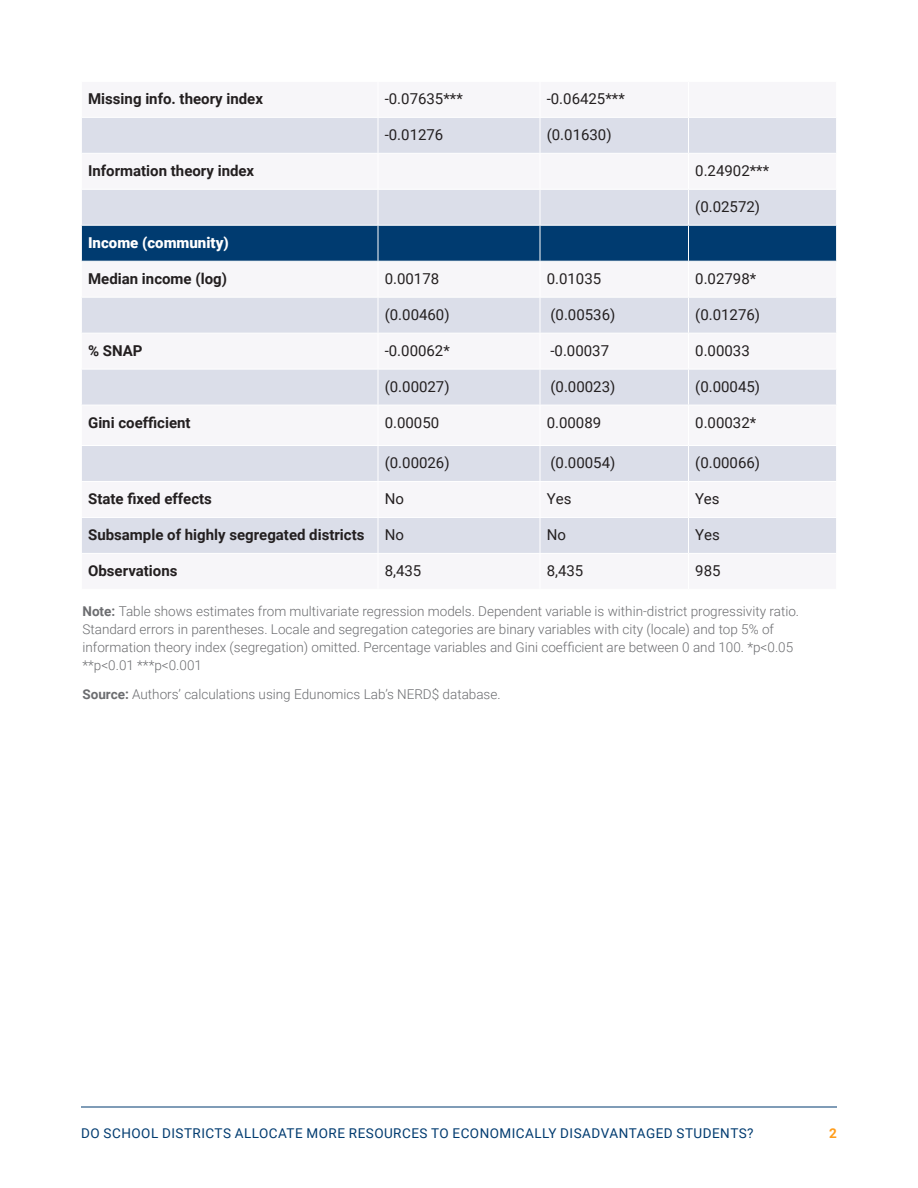
<style>
.page{position:relative;width:918px;height:1188px;background:#fff}
.page>*{position:absolute;margin:0;border:0;box-sizing:border-box;transform-origin:0 0}
.Body_10_14{font:15px "Roboto";color:#231f20}
.Body_10_14-2{font:700 15px "Roboto";color:#231f20}
.Body_10_14-3{font:900 15px "Roboto";color:#fff}
.Source___Notes{font:300 13.5px/18px "Roboto";color:#6c6d70}
.t1{font:13.5px "Roboto";letter-spacing:.035em;color:#003b70}
.t2{font:700 13.5px "Roboto";color:#ff9d1b}
.s1{font-weight:700}
</style>
<div class="page">
<hr style="left:81px;top:1107px;width:756px;height:1px;background:#003b70">
<svg style="left:82px;top:118px;width:754px;height:435px;fill:#dbdee9"></svg>
<div style="left:82px;top:226px;width:754px;height:35px;background:#003b70"></div>
<hr style="left:378px;top:118px;width:1px;height:35px;background:#fff">
<hr style="left:540px;top:118px;width:1px;height:35px;background:#fff">
<hr style="left:688px;top:118px;width:1px;height:35px;background:#fff">
<hr style="left:81px;top:153px;width:297px;height:1px;background:#fff">
<hr style="left:378px;top:153px;width:162px;height:1px;background:#fff">
<hr style="left:378px;top:154px;width:1px;height:35px;background:#fff">
<hr style="left:540px;top:153px;width:148px;height:1px;background:#fff">
<hr style="left:540px;top:154px;width:1px;height:35px;background:#fff">
<hr style="left:688px;top:153px;width:149px;height:1px;background:#fff">
<hr style="left:688px;top:154px;width:1px;height:35px;background:#fff">
<hr style="left:81px;top:189px;width:297px;height:1px;background:#fff">
<hr style="left:378px;top:189px;width:162px;height:1px;background:#fff">
<hr style="left:378px;top:190px;width:1px;height:35px;background:#fff">
<hr style="left:540px;top:189px;width:148px;height:1px;background:#fff">
<hr style="left:540px;top:190px;width:1px;height:35px;background:#fff">
<hr style="left:688px;top:189px;width:149px;height:1px;background:#fff">
<hr style="left:688px;top:190px;width:1px;height:35px;background:#fff">
<hr style="left:81px;top:225px;width:297px;height:1px;background:#fff">
<hr style="left:378px;top:225px;width:162px;height:1px;background:#fff">
<hr style="left:378px;top:226px;width:1px;height:35px;background:#fff">
<hr style="left:540px;top:225px;width:148px;height:1px;background:#fff">
<hr style="left:540px;top:226px;width:1px;height:35px;background:#fff">
<hr style="left:688px;top:225px;width:149px;height:1px;background:#fff">
<hr style="left:688px;top:226px;width:1px;height:35px;background:#fff">
<hr style="left:81px;top:261px;width:297px;height:1px;background:#fff">
<hr style="left:378px;top:261px;width:162px;height:1px;background:#fff">
<hr style="left:378px;top:262px;width:1px;height:35px;background:#fff">
<hr style="left:540px;top:261px;width:148px;height:1px;background:#fff">
<hr style="left:540px;top:262px;width:1px;height:35px;background:#fff">
<hr style="left:688px;top:261px;width:149px;height:1px;background:#fff">
<hr style="left:688px;top:262px;width:1px;height:35px;background:#fff">
<hr style="left:81px;top:297px;width:297px;height:1px;background:#fff">
<hr style="left:378px;top:297px;width:162px;height:1px;background:#fff">
<hr style="left:378px;top:298px;width:1px;height:35px;background:#fff">
<hr style="left:540px;top:297px;width:148px;height:1px;background:#fff">
<hr style="left:540px;top:298px;width:1px;height:35px;background:#fff">
<hr style="left:688px;top:297px;width:149px;height:1px;background:#fff">
<hr style="left:688px;top:298px;width:1px;height:35px;background:#fff">
<hr style="left:81px;top:333px;width:297px;height:1px;background:#fff">
<hr style="left:378px;top:333px;width:162px;height:1px;background:#fff">
<hr style="left:378px;top:334px;width:1px;height:35px;background:#fff">
<hr style="left:540px;top:333px;width:148px;height:1px;background:#fff">
<hr style="left:540px;top:334px;width:1px;height:35px;background:#fff">
<hr style="left:688px;top:333px;width:149px;height:1px;background:#fff">
<hr style="left:688px;top:334px;width:1px;height:35px;background:#fff">
<hr style="left:81px;top:369px;width:297px;height:1px;background:#fff">
<hr style="left:378px;top:369px;width:162px;height:1px;background:#fff">
<hr style="left:378px;top:369px;width:1px;height:36px;background:#fff">
<hr style="left:540px;top:369px;width:148px;height:1px;background:#fff">
<hr style="left:540px;top:369px;width:1px;height:36px;background:#fff">
<hr style="left:688px;top:369px;width:149px;height:1px;background:#fff">
<hr style="left:688px;top:369px;width:1px;height:36px;background:#fff">
<hr style="left:81px;top:405px;width:297px;height:1px;background:#fff">
<hr style="left:378px;top:405px;width:162px;height:1px;background:#fff">
<hr style="left:378px;top:405px;width:1px;height:40px;background:#fff">
<hr style="left:540px;top:405px;width:148px;height:1px;background:#fff">
<hr style="left:540px;top:405px;width:1px;height:40px;background:#fff">
<hr style="left:688px;top:405px;width:149px;height:1px;background:#fff">
<hr style="left:688px;top:405px;width:1px;height:40px;background:#fff">
<hr style="left:81px;top:445px;width:297px;height:1px;background:#fff">
<hr style="left:378px;top:445px;width:162px;height:1px;background:#fff">
<hr style="left:378px;top:446px;width:1px;height:35px;background:#fff">
<hr style="left:540px;top:445px;width:148px;height:1px;background:#fff">
<hr style="left:540px;top:446px;width:1px;height:35px;background:#fff">
<hr style="left:688px;top:445px;width:149px;height:1px;background:#fff">
<hr style="left:688px;top:446px;width:1px;height:35px;background:#fff">
<hr style="left:81px;top:481px;width:297px;height:1px;background:#fff">
<hr style="left:378px;top:481px;width:162px;height:1px;background:#fff">
<hr style="left:378px;top:482px;width:1px;height:35px;background:#fff">
<hr style="left:540px;top:481px;width:148px;height:1px;background:#fff">
<hr style="left:540px;top:482px;width:1px;height:35px;background:#fff">
<hr style="left:688px;top:481px;width:149px;height:1px;background:#fff">
<hr style="left:688px;top:482px;width:1px;height:35px;background:#fff">
<hr style="left:81px;top:517px;width:297px;height:1px;background:#fff">
<hr style="left:378px;top:517px;width:162px;height:1px;background:#fff">
<hr style="left:378px;top:518px;width:1px;height:35px;background:#fff">
<hr style="left:540px;top:517px;width:148px;height:1px;background:#fff">
<hr style="left:540px;top:518px;width:1px;height:35px;background:#fff">
<hr style="left:688px;top:517px;width:149px;height:1px;background:#fff">
<hr style="left:688px;top:518px;width:1px;height:35px;background:#fff">
<p class="Body_10_14-2" style="left:88px;top:88px;width:176px">Missing info. theory index</p>
<p class="Body_10_14" style="left:385px;top:88px;width:80px">-0.07635***</p>
<p class="Body_10_14" style="left:547px;top:88px;width:80px">-0.06425***</p>
<p class="Body_10_14" style="left:385px;top:124px;width:60px">-0.01276</p>
<p class="Body_10_14" style="left:547px;top:124px;width:66px">(0.01630)</p>
<p class="Body_10_14-2" style="left:88px;top:160px;width:168px">Information theory index</p>
<p class="Body_10_14" style="left:695px;top:160px;width:75px">0.24902***</p>
<p class="Body_10_14" style="left:695px;top:196px;width:66px">(0.02572)</p>
<p class="Body_10_14-3" style="left:88px;top:232px;width:142px">Income (community)</p>
<p class="Body_10_14-2" style="left:88px;top:268px;width:140px">Median income (log)</p>
<p class="Body_10_14" style="left:385px;top:268px;width:56px">0.00178</p>
<p class="Body_10_14" style="left:547px;top:268px;width:56px">0.01035</p>
<p class="Body_10_14" style="left:695px;top:268px;width:62px">0.02798*</p>
<p class="Body_10_14" style="left:385px;top:304px;width:66px">(0.00460)</p>
<p class="Body_10_14" style="left:550px;top:304px;width:66px">(0.00536)</p>
<p class="Body_10_14" style="left:695px;top:304px;width:66px">(0.01276)</p>
<p class="Body_10_14-2" style="left:88px;top:340px;width:56px">% SNAP</p>
<p class="Body_10_14" style="left:385px;top:340px;width:67px">-0.00062*</p>
<p class="Body_10_14" style="left:550px;top:340px;width:60px">-0.00037</p>
<p class="Body_10_14" style="left:695px;top:340px;width:56px">0.00033</p>
<p class="Body_10_14" style="left:385px;top:376px;width:66px">(0.00027)</p>
<p class="Body_10_14" style="left:550px;top:376px;width:66px">(0.00023)</p>
<p class="Body_10_14" style="left:695px;top:376px;width:66px">(0.00045)</p>
<p class="Body_10_14-2" style="left:88px;top:412px;width:104px">Gini coefficient</p>
<p class="Body_10_14" style="left:385px;top:412px;width:56px">0.00050</p>
<p class="Body_10_14" style="left:547px;top:412px;width:56px">0.00089</p>
<p class="Body_10_14" style="left:695px;top:412px;width:62px">0.00032*</p>
<p class="Body_10_14" style="left:385px;top:452px;width:66px">(0.00026)</p>
<p class="Body_10_14" style="left:550px;top:452px;width:66px">(0.00054)</p>
<p class="Body_10_14" style="left:695px;top:452px;width:66px">(0.00066)</p>
<p class="Body_10_14-2" style="left:88px;top:488px;width:125px">State fixed effects</p>
<p class="Body_10_14" style="left:385px;top:488px;width:21px">No</p>
<p class="Body_10_14" style="left:547px;top:488px;width:26px">Yes</p>
<p class="Body_10_14" style="left:695px;top:488px;width:26px">Yes</p>
<p class="Body_10_14-2" style="left:88px;top:524px;width:278px">Subsample of highly segregated districts</p>
<p class="Body_10_14" style="left:385px;top:524px;width:21px">No</p>
<p class="Body_10_14" style="left:547px;top:524px;width:21px">No</p>
<p class="Body_10_14" style="left:695px;top:524px;width:26px">Yes</p>
<p class="Body_10_14-2" style="left:88px;top:560px;width:91px">Observations</p>
<p class="Body_10_14" style="left:385px;top:560px;width:38px">8,435</p>
<p class="Body_10_14" style="left:547px;top:560px;width:38px">8,435</p>
<p class="Body_10_14" style="left:695px;top:560px;width:27px">985</p>
<p class="Source___Notes" style="left:82px;top:602px;width:718px"><span class="s1">Note:</span> Table shows estimates from multivariate regression models. Dependent variable is within-district progressivity ratio.<br>Standard errors in parentheses. Locale and segregation categories are binary variables with city (locale) and top 5% of information theory index (segregation) omitted. Percentage variables and Gini coefficient are between 0 and 100. *p&lt;0.05 **p&lt;0.01 ***p&lt;0.001</p>
<p class="Source___Notes" style="left:82px;top:685px;width:420px"><span class="s1">Source:</span> Authors’ calculations using Edunomics Lab’s NERD$ database.</p>
<p class="t1" style="left:81px;top:1124px;width:674px">DO SCHOOL DISTRICTS ALLOCATE MORE RESOURCES TO ECONOMICALLY DISADVANTAGED STUDENTS?</p>
<p class="t2" style="left:829px;top:1124px;width:9px">2</p>
</div>
